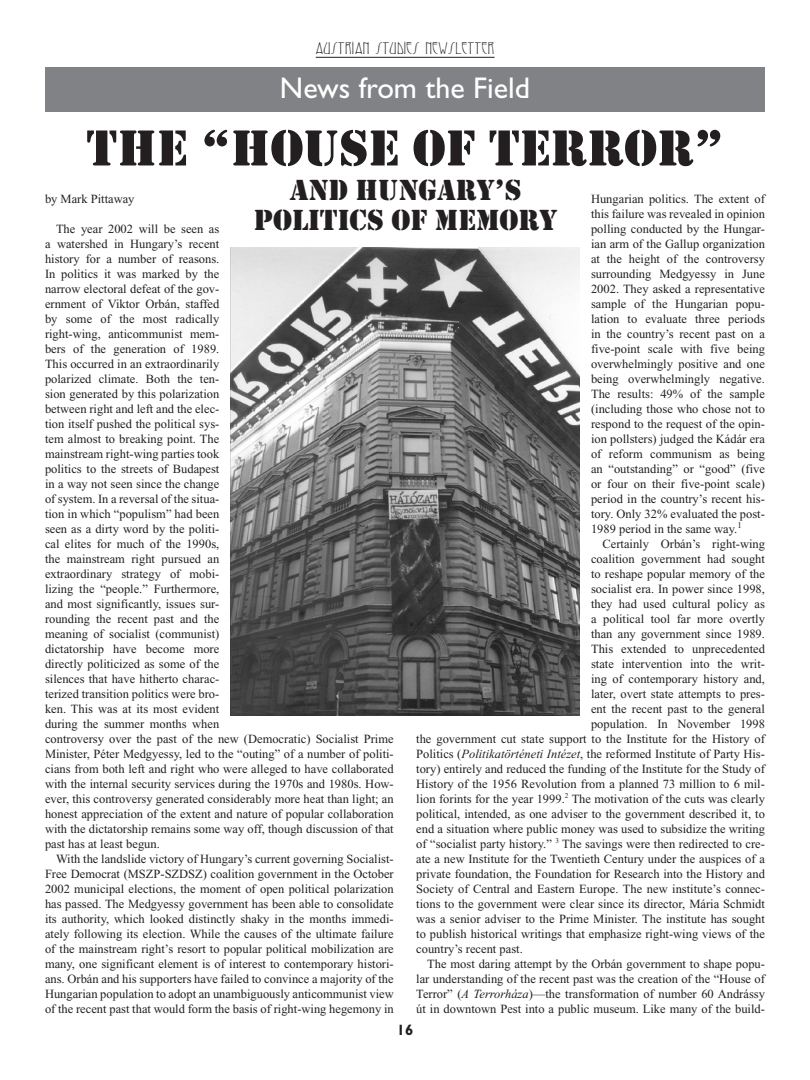
<style>
.page{position:relative;width:810px;height:1080px;background:#fff}
.page>*{position:absolute;margin:0;border:0;box-sizing:border-box;transform-origin:0 0}
.Body_text{font:52.5px "Stencil";color:#231f20}
.Body_text-2{font:30px "Stencil";color:#231f20}
.t1{font:30px "Gill Sans CE";color:#fff}
.t2{font:17.5px "Swaak Centennial MN";letter-spacing:.02em;color:#231f20;scale:1.05 1}
.t3{font:700 15px "Gill Sans CE";color:#231f20}
.Body_text-3{font:12.5px/15px "Times New Roman CE";color:#231f20;text-align:justify}
.s1{font-style:italic}
</style>
<div class="page">
<hr style="left:316px;top:57px;width:179px;height:1px;background:#231f20">
<div style="left:45px;top:68px;width:720px;height:44px;background:#808285"></div>
<img style="left:231px;top:247px;width:348px;height:468px">
<h3 class="t2" style="left:316px;top:41px;width:171px">AUSTRIAN STUDIES NEWSLETTER</h3>
<p class="t1" style="left:280px;top:71px;width:252px">News from the Field</p>
<p class="Body_text" style="left:86px;top:118px;width:639px">THE “HOUSE OF TERROR”</p>
<p class="Body_text-2" style="left:290px;top:173px;width:233px">AND HUNGARY’S</p>
<p class="Body_text-2" style="left:254px;top:203px;width:305px">POLITICS OF MEMORY</p>
<p class="Body_text-3" style="left:591px;top:191px;width:175px">Hungarian politics. The extent of this failure was revealed in opinion polling conducted by the Hungar&shy;ian arm of the Gallup organization at the height of the controversy surrounding Medgyessy in June 2002. They asked a representative sample of the Hungarian popu&shy;lation to evaluate three periods in the country’s recent past on a five-point scale with five being overwhelmingly positive and one being overwhelmingly negative.<br>The results: 49% of the sample (including those who chose not to respond to the request of the opin&shy;ion pollsters) judged the Kádár era of reform communism as being an “outstanding” or “good” (five or four on their five-point scale) period in the country’s recent his&shy;tory. Only 32% evaluated the post-1989 period in the same way.<sup>1</sup></p>
<p class="Body_text-3" style="left:602px;top:536px;width:164px">Certainly Orbán’s right-wing</p>
<p class="Body_text-3" style="left:591px;top:551px;width:175px">coalition government had sought</p>
<p class="Body_text-3" style="left:591px;top:566px;width:175px">to reshape popular memory of the</p>
<p class="Body_text-3" style="left:591px;top:581px;width:175px">socialist era. In power since 1998,</p>
<p class="Body_text-3" style="left:591px;top:596px;width:175px">they had used cultural policy as</p>
<p class="Body_text-3" style="left:591px;top:611px;width:175px">a political tool far more overtly</p>
<p class="Body_text-3" style="left:591px;top:626px;width:175px">than any government since 1989.</p>
<p class="Body_text-3" style="left:591px;top:641px;width:175px">This extended to unprecedented</p>
<p class="Body_text-3" style="left:591px;top:656px;width:175px">state intervention into the writ-</p>
<p class="Body_text-3" style="left:591px;top:671px;width:175px">ing of contemporary history and,</p>
<p class="Body_text-3" style="left:591px;top:686px;width:175px">later, overt state attempts to pres-</p>
<p class="Body_text-3" style="left:591px;top:701px;width:175px">ent the recent past to the general</p>
<p class="Body_text-3" style="left:591px;top:716px;width:175px">population. In November 1998</p>
<p class="Body_text-3" style="left:416px;top:731px;width:350px">the government cut state support to the Institute for the History of</p>
<p class="Body_text-3" style="left:416px;top:746px;width:350px">Politics (<span class="s1">Politikatörténeti Intézet</span>, the reformed Institute of Party His-</p>
<p class="Body_text-3" style="left:416px;top:761px;width:350px">tory) entirely and reduced the funding of the Institute for the Study of</p>
<p class="Body_text-3" style="left:416px;top:776px;width:350px">History of the 1956 Revolution from a planned 73 million to 6 mil-</p>
<p class="Body_text-3" style="left:416px;top:791px;width:350px">lion forints for the year 1999.<sup>2</sup> The motivation of the cuts was clearly</p>
<p class="Body_text-3" style="left:416px;top:806px;width:350px">political, intended, as one adviser to the government described it, to</p>
<p class="Body_text-3" style="left:416px;top:821px;width:350px">end a situation where public money was used to subsidize the writing</p>
<p class="Body_text-3" style="left:416px;top:836px;width:350px">of “socialist party history.” <sup>3</sup> The savings were then redirected to cre-</p>
<p class="Body_text-3" style="left:416px;top:851px;width:350px">ate a new Institute for the Twentieth Century under the auspices of a</p>
<p class="Body_text-3" style="left:416px;top:866px;width:350px">private foundation, the Foundation for Research into the History and</p>
<p class="Body_text-3" style="left:416px;top:881px;width:350px">Society of Central and Eastern Europe. The new institute’s connec-</p>
<p class="Body_text-3" style="left:416px;top:896px;width:350px">tions to the government were clear since its director, Mária Schmidt</p>
<p class="Body_text-3" style="left:416px;top:911px;width:350px">was a senior adviser to the Prime Minister. The institute has sought</p>
<p class="Body_text-3" style="left:416px;top:926px;width:350px">to publish historical writings that emphasize right-wing views of the</p>
<p class="Body_text-3" style="left:416px;top:941px;width:108px">country’s recent past.</p>
<p class="Body_text-3" style="left:416px;top:956px;width:350px;text-indent:11px">The most daring attempt by the Orbán government to shape popu&shy;lar understanding of the recent past was the creation of the “House of Terror” (<span class="s1">A Terrorháza</span>)—the transformation of number 60 Andrássy út in downtown Pest into a public museum. Like many of the build-</p>
<p class="Body_text-3" style="left:45px;top:191px;width:91px">by Mark Pittaway</p>
<p class="Body_text-3" style="left:45px;top:221px;width:350px;text-align:left;text-indent:11px">The year 2002 will be seen as<br>a watershed in Hungary’s recent<br>history for a number of reasons.<br>In politics it was marked by the<br>narrow electoral defeat of the gov-<br>ernment of Viktor Orbán, staffed<br>by some of the most radically<br>right-wing, anticommunist mem-<br>bers of the generation of 1989.<br>This occurred in an extraordinarily<br>polarized climate. Both the ten-<br>sion generated by this polarization<br>between right and left and the elec-<br>tion itself pushed the political sys-<br>tem almost to breaking point. The<br>mainstream right-wing parties took<br>politics to the streets of Budapest<br>in a way not seen since the change<br>of system. In a reversal of the situa-<br>tion in which “populism” had been<br>seen as a dirty word by the politi-<br>cal elites for much of the 1990s,<br>the mainstream right pursued an<br>extraordinary strategy of mobi-<br>lizing the “people.” Furthermore,<br>and most significantly, issues sur-<br>rounding the recent past and the<br>meaning of socialist (communist)<br>dictatorship have become more<br>directly politicized as some of the<br>silences that have hitherto charac-<br>terized transition politics were bro-<br>ken. This was at its most evident<br>during the summer months when<br>controversy over the past of the new (Democratic) Socialist Prime Minister, Péter Medgyessy, led to the “outing” of a number of politi&shy;cians from both left and right who were alleged to have collaborated with the internal security services during the 1970s and 1980s. How&shy;ever, this controversy generated considerably more heat than light; an honest appreciation of the extent and nature of popular collaboration with the dictatorship remains some way off, though discussion of that past has at least begun.</p>
<p class="Body_text-3" style="left:45px;top:851px;width:350px;text-indent:11px">With the landslide victory of Hungary’s current governing Socialist-Free Democrat (MSZP-SZDSZ) coalition government in the October 2002 municipal elections, the moment of open political polarization has passed. The Medgyessy government has been able to consolidate its authority, which looked distinctly shaky in the months immedi&shy;ately following its election. While the causes of the ultimate failure of the mainstream right’s resort to popular political mobilization are many, one significant element is of interest to contemporary histori&shy;ans. Orbán and his supporters have failed to convince a majority of the Hungarian population to adopt an unambiguously anticommunist view of the recent past that would form the basis of right-wing hegemony in</p>
<p class="t3" style="left:397px;top:1021px;width:18px">16</p>
</div>
